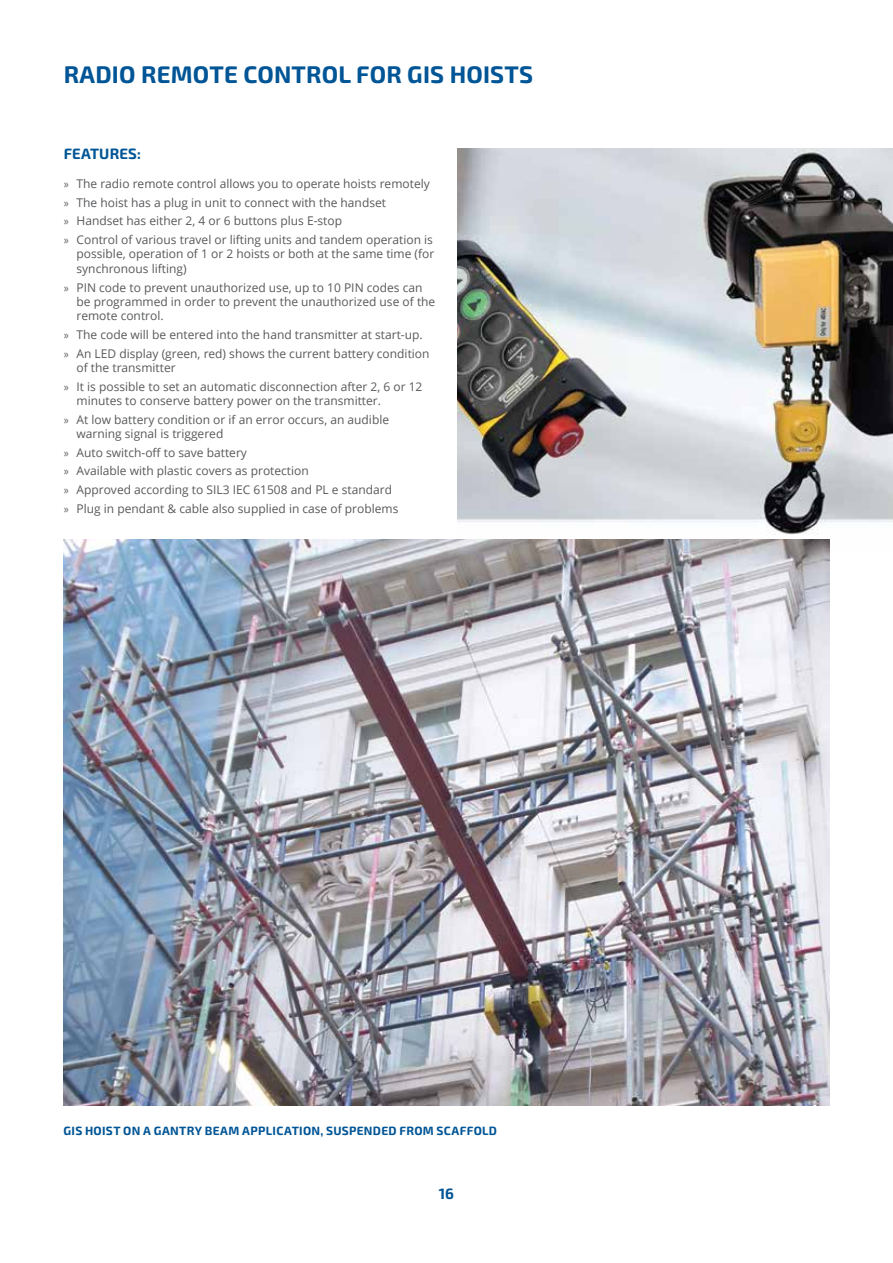
<style>
.page{position:relative;width:893px;height:1263px;background:#fff}
.page>*{position:absolute;margin:0;border:0;box-sizing:border-box;transform-origin:0 0}
.t1{font:700 24px "Exo 2.0";letter-spacing:.01em;color:#005596}
.t2{font:700 15px "Exo 2.0";color:#005596}
.t3{font:12px/18.6px "Open Sans";color:#58595b}
.t4{font:700 12px "Exo 2.0";letter-spacing:.025em;color:#005596}
.s1{font-family:"Myriad Pro"}
</style>
<div class="page">
<img style="left:457px;top:149px;width:436px;height:404px">
<img style="left:63px;top:539px;width:766px;height:567px">
<h1 class="t1" style="left:64px;top:60px;width:31px">RADIO</h1>
<h1 class="t1" style="left:141px;top:60px;width:133px">REMOTE CONTROL</h1>
<h1 class="t1" style="left:356px;top:60px;width:125px">FOR GIS HOISTS</h1>
<p class="t2" style="left:64px;top:145px;width:28px">FEATUR</p>
<p class="t2" style="left:119px;top:145px;width:23px">ES:</p>
<p class="t3" style="left:64px;top:174px;width:371px"><span class="s1">»</span> The radio remote control allows you to operate hoists remotely <span class="s1">»</span> The hoist has a plug in unit to connect with the handset<br><span class="s1">»</span> Handset has either 2, 4 or 6 buttons plus E-stop<br><span class="s1">»</span> Control of various travel or lifting units and tandem operation is</p>
<p class="t3" style="left:77px;top:247px;width:359px;line-height:14.4px">possible, operation of 1 or 2 hoists or both at the same time (for synchronous lifting)</p>
<p class="t3" style="left:77px;top:280px;width:360px;line-height:14.4px;text-indent:-13px"><span class="s1">»</span> PIN code to prevent unauthorized use, up to 10 PIN codes can be programmed in order to prevent the unauthorized use of the remote control.</p>
<p class="t3" style="left:64px;top:325px;width:367px"><span class="s1">»</span> The code will be entered into the hand transmitter at start-up. <span class="s1">»</span> An LED display (green, red) shows the current battery condition</p>
<p class="t3" style="left:64px;top:358px;width:360px;text-indent:13px">of the transmitter<br><span class="s1">»</span> It is possible to set an automatic disconnection after 2, 6 or 12</p>
<p class="t3" style="left:64px;top:391px;width:327px;text-align:center">minutes to conserve battery power on the transmitter.<br><span class="s1">»</span> At low battery condition or if an error occurs, an audible</p>
<p class="t3" style="left:64px;top:424px;width:336px;text-indent:13px">warning signal is triggered<br><span class="s1">»</span> Auto switch-off to save battery<br><span class="s1">»</span> Available with plastic covers as protection<br><span class="s1">»</span> Approved according to SIL3 IEC 61508 and PL e standard <span class="s1">»</span> Plug in pendant &amp; cable also supplied in case of problems</p>
<p class="t4" style="left:64px;top:1124px;width:38px">GIS HOIST</p>
<p class="t4" style="left:123px;top:1124px;width:40px">ON AGANTR</p>
<p class="t4" style="left:195px;top:1124px;width:56px">Y BEAM APPLICATION</p>
<p class="t4" style="left:321px;top:1124px;width:14px">, SUSP</p>
<p class="t4" style="left:357px;top:1124px;width:89px">ENDED FROM SCA</p>
<p class="t4" style="left:460px;top:1124px;width:23px">FFOLD</p>
<p class="t2" style="left:439px;top:1185px;width:17px">16</p>
</div>
